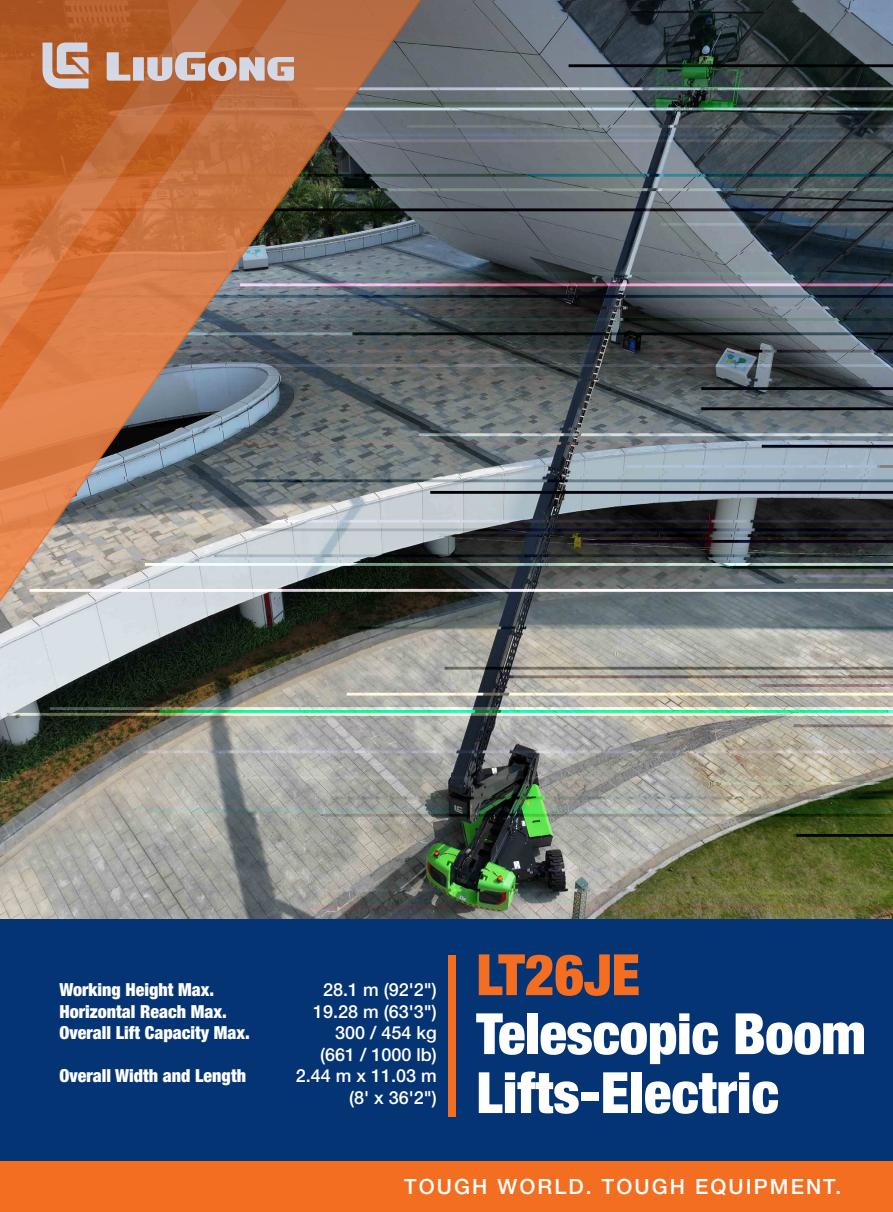
<style>
.page{position:relative;width:893px;height:1212px;background:#fff}
.page>*{position:absolute;margin:0;border:0;box-sizing:border-box;transform-origin:0 0}
.en-02{font:900 condensed 57px/58.9px "Helvetica Neue LT Pro";letter-spacing:-.005em;color:#fff}
.en-02-2{font:900 condensed 57px "Helvetica Neue LT Pro";color:#f36e21}
.en-02-3{font:500 21px "Helvetica Neue LT Pro";letter-spacing:.1em;color:#fff}
.en-02-4{font:900 condensed 18px "Helvetica Neue LT Pro";color:#fff}
.en-02-5{font:500 18px "Helvetica Neue LT Pro";color:#fff}
</style>
<div class="page">
<div style="left:0;top:919px;width:893px;height:242px;background:#053474"></div>
<img style="left:565px;top:378px;width:328px;height:540px">
<div style="left:0;top:1161px;width:893px;height:51px;background:#f36e21"></div>
<img style="left:0;top:378px;width:565px;height:739px">
<div style="left:448px;top:955px;width:7px;height:161px;background:#f36e21"></div>
<img style="left:0;top:0;width:893px;height:378px">
<p class="en-02-4" style="left:60px;top:979px;width:156px">Working Height Max.</p>
<p class="en-02-4" style="left:60px;top:1000px;width:169px">Horizontal Reach Max.</p>
<p class="en-02-4" style="left:60px;top:1022px;width:192px">Overall Lift Capacity Max.</p>
<p class="en-02-4" style="left:60px;top:1065px;width:188px">Overall Width and Length</p>
<p class="en-02-5" style="left:323px;top:979px;width:115px">28.1 m (92'2")</p>
<p class="en-02-5" style="left:313px;top:1000px;width:125px">19.28 m (63'3")</p>
<p class="en-02-5" style="left:335px;top:1022px;width:103px">300 / 454 kg</p>
<p class="en-02-5" style="left:320px;top:1043px;width:118px">(661 / 1000 lb)</p>
<p class="en-02-5" style="left:296px;top:1065px;width:143px">2.44 m x 11.03 m</p>
<p class="en-02-5" style="left:349px;top:1087px;width:89px">(8' x 36'2")</p>
<p class="en-02-2" style="left:476px;top:941px;width:165px">LT26JE</p>
<p class="en-02" style="left:476px;top:1004px;width:391px">Telescopic Boom<br>Lifts-Electric</p>
<p class="en-02-3" style="left:404px;top:1174px;width:439px">TOUGH WORLD. TOUGH EQUIPMENT.</p>
</div>
